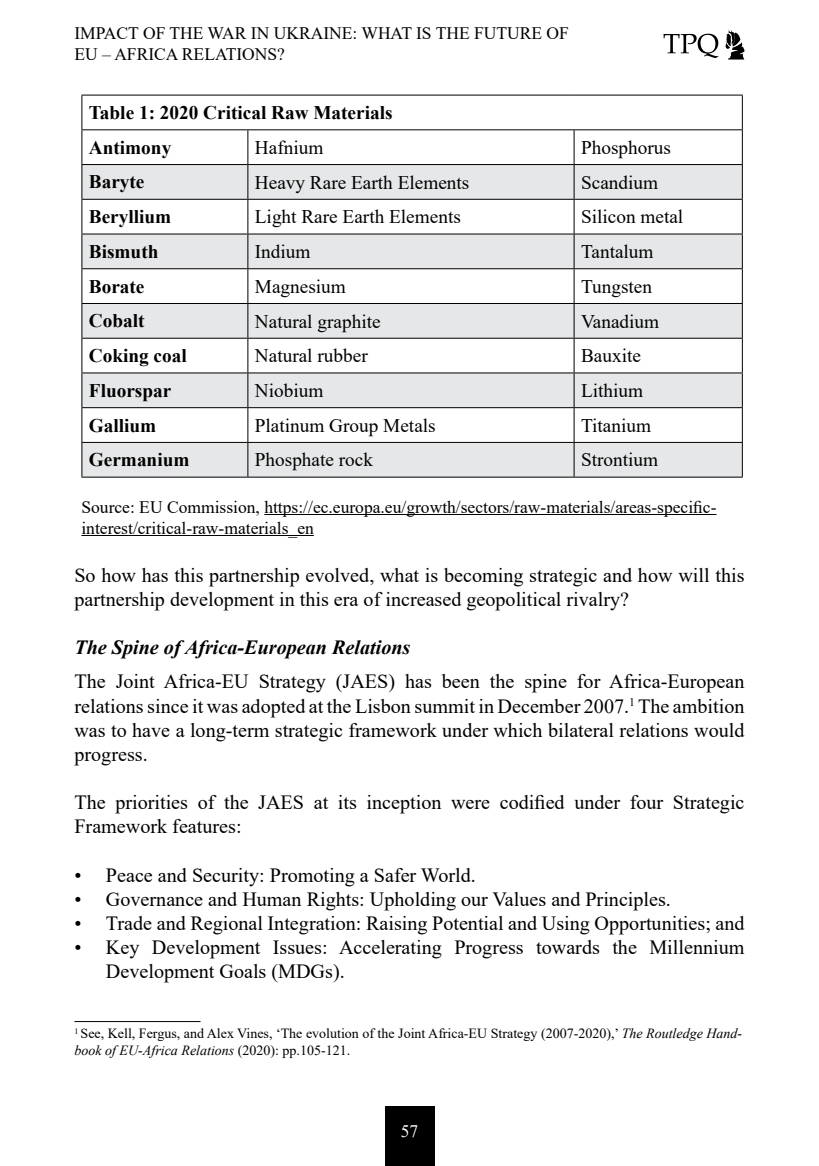
<style>
.page{position:relative;width:819px;height:1166px;background:#fff}
.page>*{position:absolute;margin:0;border:0;box-sizing:border-box;transform-origin:0 0}
.t1{font:20.12px/24.2px "Times New Roman";color:#000}
.t2{font:italic 700 20.12px "Times New Roman";color:#000}
.t3{font:19.25px "Times New Roman";color:#000}
.t4{font:700 19.25px/34.6px "Times New Roman";color:#000}
.t5{font:17.5px/21px "Times New Roman";color:#000}
.t6{font:17.5px "Times New Roman";color:#fff}
.t7{font:14px/16.8px "Times New Roman";color:#000}
.s1{font-style:italic}
</style>
<div class="page">
<div style="left:384px;top:1106px;width:50px;height:60px;background:#000"></div>
<svg style="left:725px;top:30px;width:19px;height:30px"></svg>
<svg style="left:663px;top:34px;width:55px;height:24px"></svg>
<hr style="left:264px;top:514px;width:452px;height:1px;background:#000">
<hr style="left:81px;top:535px;width:233px;height:1px;background:#000">
<svg style="left:82px;top:165px;width:659px;height:312px;fill:#e6e7e8"></svg>
<hr style="left:81px;top:95px;width:167px;height:1px;background:#000">
<hr style="left:81px;top:96px;width:1px;height:33px;background:#000">
<hr style="left:248px;top:95px;width:326px;height:1px;background:#000">
<hr style="left:574px;top:95px;width:168px;height:1px;background:#000">
<hr style="left:741px;top:96px;width:1px;height:33px;background:#000">
<hr style="left:81px;top:129px;width:167px;height:1px;background:#000">
<hr style="left:81px;top:130px;width:1px;height:34px;background:#000">
<hr style="left:248px;top:129px;width:326px;height:1px;background:#000">
<hr style="left:247px;top:130px;width:1px;height:34px;background:#000">
<hr style="left:574px;top:129px;width:168px;height:1px;background:#000">
<hr style="left:573px;top:130px;width:1px;height:34px;background:#000">
<hr style="left:741px;top:130px;width:1px;height:34px;background:#000">
<hr style="left:81px;top:164px;width:167px;height:1px;background:#000">
<hr style="left:81px;top:165px;width:1px;height:34px;background:#000">
<hr style="left:248px;top:164px;width:326px;height:1px;background:#000">
<hr style="left:247px;top:165px;width:1px;height:34px;background:#000">
<hr style="left:574px;top:164px;width:168px;height:1px;background:#000">
<hr style="left:573px;top:165px;width:1px;height:34px;background:#000">
<hr style="left:741px;top:165px;width:1px;height:34px;background:#000">
<hr style="left:81px;top:199px;width:167px;height:1px;background:#000">
<hr style="left:81px;top:200px;width:1px;height:34px;background:#000">
<hr style="left:248px;top:199px;width:326px;height:1px;background:#000">
<hr style="left:247px;top:200px;width:1px;height:34px;background:#000">
<hr style="left:574px;top:199px;width:168px;height:1px;background:#000">
<hr style="left:573px;top:200px;width:1px;height:34px;background:#000">
<hr style="left:741px;top:200px;width:1px;height:34px;background:#000">
<hr style="left:81px;top:234px;width:167px;height:1px;background:#000">
<hr style="left:81px;top:234px;width:1px;height:34px;background:#000">
<hr style="left:248px;top:234px;width:326px;height:1px;background:#000">
<hr style="left:247px;top:234px;width:1px;height:34px;background:#000">
<hr style="left:574px;top:234px;width:168px;height:1px;background:#000">
<hr style="left:573px;top:234px;width:1px;height:34px;background:#000">
<hr style="left:741px;top:234px;width:1px;height:34px;background:#000">
<hr style="left:81px;top:268px;width:167px;height:1px;background:#000">
<hr style="left:81px;top:269px;width:1px;height:34px;background:#000">
<hr style="left:248px;top:268px;width:326px;height:1px;background:#000">
<hr style="left:247px;top:269px;width:1px;height:34px;background:#000">
<hr style="left:574px;top:268px;width:168px;height:1px;background:#000">
<hr style="left:573px;top:269px;width:1px;height:34px;background:#000">
<hr style="left:741px;top:269px;width:1px;height:34px;background:#000">
<hr style="left:81px;top:303px;width:167px;height:1px;background:#000">
<hr style="left:81px;top:304px;width:1px;height:34px;background:#000">
<hr style="left:248px;top:303px;width:326px;height:1px;background:#000">
<hr style="left:247px;top:304px;width:1px;height:34px;background:#000">
<hr style="left:574px;top:303px;width:168px;height:1px;background:#000">
<hr style="left:573px;top:304px;width:1px;height:34px;background:#000">
<hr style="left:741px;top:304px;width:1px;height:34px;background:#000">
<hr style="left:81px;top:338px;width:167px;height:1px;background:#000">
<hr style="left:81px;top:339px;width:1px;height:33px;background:#000">
<hr style="left:248px;top:338px;width:326px;height:1px;background:#000">
<hr style="left:247px;top:339px;width:1px;height:33px;background:#000">
<hr style="left:574px;top:338px;width:168px;height:1px;background:#000">
<hr style="left:573px;top:339px;width:1px;height:33px;background:#000">
<hr style="left:741px;top:339px;width:1px;height:33px;background:#000">
<hr style="left:81px;top:372px;width:167px;height:1px;background:#000">
<hr style="left:81px;top:373px;width:1px;height:34px;background:#000">
<hr style="left:248px;top:372px;width:326px;height:1px;background:#000">
<hr style="left:247px;top:373px;width:1px;height:34px;background:#000">
<hr style="left:574px;top:372px;width:168px;height:1px;background:#000">
<hr style="left:573px;top:373px;width:1px;height:34px;background:#000">
<hr style="left:741px;top:373px;width:1px;height:34px;background:#000">
<hr style="left:81px;top:407px;width:167px;height:1px;background:#000">
<hr style="left:81px;top:408px;width:1px;height:34px;background:#000">
<hr style="left:248px;top:407px;width:326px;height:1px;background:#000">
<hr style="left:247px;top:408px;width:1px;height:34px;background:#000">
<hr style="left:574px;top:407px;width:168px;height:1px;background:#000">
<hr style="left:573px;top:408px;width:1px;height:34px;background:#000">
<hr style="left:741px;top:408px;width:1px;height:34px;background:#000">
<hr style="left:81px;top:442px;width:167px;height:1px;background:#000">
<hr style="left:81px;top:443px;width:1px;height:34px;background:#000">
<hr style="left:248px;top:442px;width:326px;height:1px;background:#000">
<hr style="left:247px;top:443px;width:1px;height:34px;background:#000">
<hr style="left:574px;top:442px;width:168px;height:1px;background:#000">
<hr style="left:573px;top:443px;width:1px;height:34px;background:#000">
<hr style="left:741px;top:443px;width:1px;height:34px;background:#000">
<hr style="left:81px;top:477px;width:167px;height:1px;background:#000">
<hr style="left:248px;top:477px;width:326px;height:1px;background:#000">
<hr style="left:574px;top:477px;width:168px;height:1px;background:#000">
<hr style="left:74px;top:1021px;width:126px;height:1px;background:#000">
<p class="t5" style="left:74px;top:22px;width:496px">IMPACT OF THE WAR IN UKRAINE: WHAT IS THE FUTURE OF<br>EU – AFRICA RELATIONS?</p>
<p class="t4" style="left:89px;top:95px;width:305px">Table 1: 2020 Critical Raw Materials<br>Antimony</p>
<p class="t3" style="left:255px;top:134px;width:70px">Hafnium</p>
<p class="t3" style="left:581px;top:134px;width:91px">Phosphorus</p>
<p class="t4" style="left:89px;top:164px;width:57px">Baryte</p>
<p class="t3" style="left:255px;top:169px;width:216px">Heavy Rare Earth Elements</p>
<p class="t3" style="left:581px;top:169px;width:79px">Scandium</p>
<p class="t4" style="left:89px;top:199px;width:84px">Beryllium</p>
<p class="t3" style="left:255px;top:203px;width:207px">Light Rare Earth Elements</p>
<p class="t3" style="left:581px;top:203px;width:104px">Silicon metal</p>
<p class="t4" style="left:89px;top:234px;width:71px">Bismuth</p>
<p class="t3" style="left:255px;top:238px;width:57px">Indium</p>
<p class="t3" style="left:581px;top:238px;width:74px">Tantalum</p>
<p class="t4" style="left:89px;top:268px;width:57px">Borate</p>
<p class="t3" style="left:255px;top:273px;width:92px">Magnesium</p>
<p class="t3" style="left:581px;top:273px;width:72px">Tungsten</p>
<p class="t4" style="left:89px;top:303px;width:57px">Cobalt</p>
<p class="t3" style="left:255px;top:307px;width:127px">Natural graphite</p>
<p class="t3" style="left:581px;top:307px;width:80px">Vanadium</p>
<p class="t4" style="left:89px;top:338px;width:99px">Coking coal</p>
<p class="t3" style="left:255px;top:342px;width:114px">Natural rubber</p>
<p class="t3" style="left:581px;top:342px;width:61px">Bauxite</p>
<p class="t4" style="left:89px;top:372px;width:84px">Fluorspar</p>
<p class="t3" style="left:255px;top:377px;width:70px">Niobium</p>
<p class="t3" style="left:581px;top:377px;width:64px">Lithium</p>
<p class="t4" style="left:89px;top:407px;width:69px">Gallium</p>
<p class="t3" style="left:255px;top:412px;width:182px">Platinum Group Metals</p>
<p class="t3" style="left:581px;top:412px;width:71px">Titanium</p>
<p class="t4" style="left:89px;top:442px;width:102px">Germanium</p>
<p class="t3" style="left:255px;top:446px;width:120px">Phosphate rock</p>
<p class="t3" style="left:581px;top:446px;width:79px">Strontium</p>
<p class="t5" style="left:81px;top:496px;width:636px">Source: EU Commission, https://ec.europa.eu/growth/sectors/raw-materials/areas-specific&shy;interest/critical-raw-materials_en</p>
<p class="t1" style="left:74px;top:562px;width:671px">So how has this partnership evolved, what is becoming strategic and how will this partnership development in this era of increased geopolitical rivalry?</p>
<p class="t2" style="left:74px;top:633px;width:337px">The Spine of Africa-European Relations</p>
<p class="t1" style="left:74px;top:669px;width:671px;text-align:justify">The Joint Africa-EU Strategy (JAES) has been the spine for Africa-European relations since it was adopted at the Lisbon summit in December 2007.<sup>1</sup> The ambition was to have a long-term strategic framework under which bilateral relations would progress.</p>
<p class="t1" style="left:74px;top:790px;width:671px">The priorities of the JAES at its inception were codified under four Strategic<br>Framework features:</p>
<p class="t1" style="left:74px;top:862px;width:403px">• Peace and Security: Promoting a Safer World.</p>
<p class="t1" style="left:74px;top:886px;width:598px">• Governance and Human Rights: Upholding our Values and Principles.</p>
<p class="t1" style="left:74px;top:910px;width:671px">• Trade and Regional Integration: Raising Potential and Using Opportunities; and</p>
<p class="t1" style="left:106px;top:935px;width:640px;text-indent:-31px">• Key Development Issues: Accelerating Progress towards the Millennium<br>Development Goals (MDGs).</p>
<p class="t7" style="left:74px;top:1025px;width:669px"><sup>1</sup> See, Kell, Fergus, and Alex Vines, ‘The evolution of the Joint Africa-EU Strategy (2007-2020),’ <span class="s1">The Routledge Hand&shy;book of EU-Africa Relations</span> (2020): pp.105-121.</p>
<p class="t6" style="left:401px;top:1119px;width:19px">57</p>
</div>
